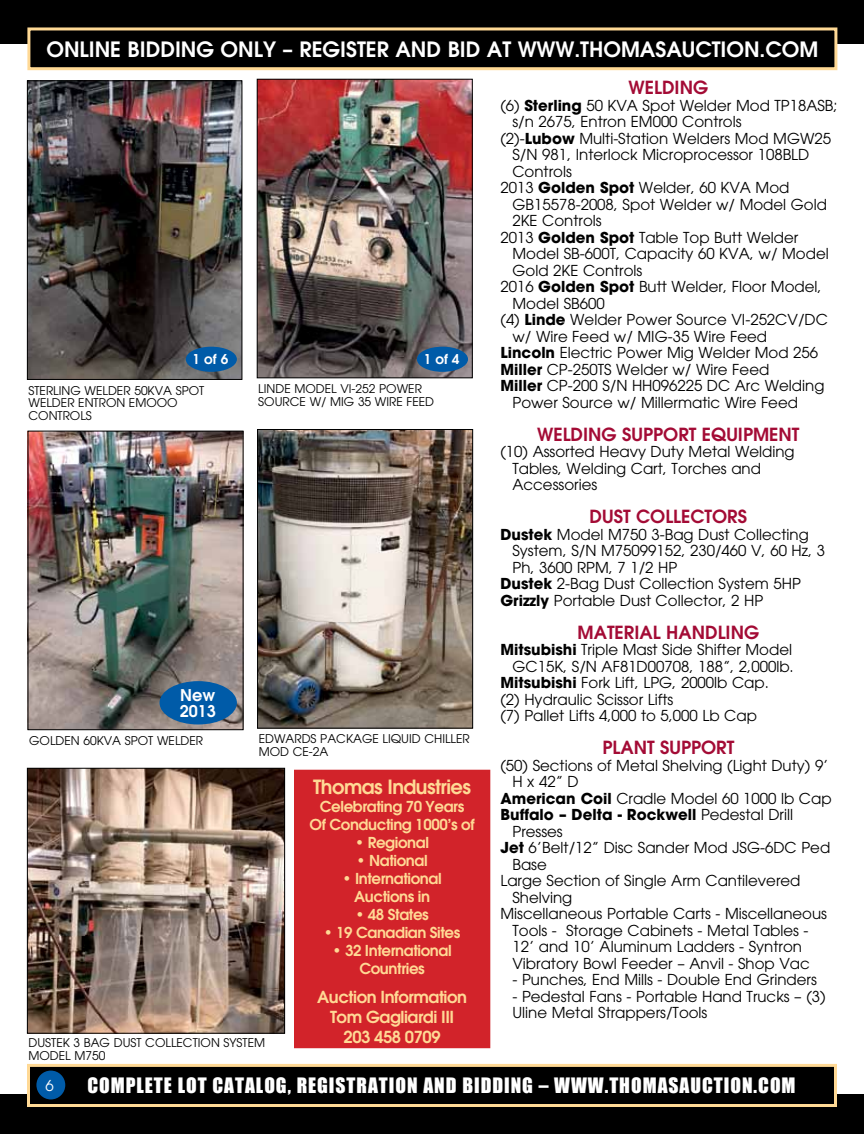
<style>
.page{position:relative;width:864px;height:1134px;background:#fff}
.page>*{position:absolute;margin:0;border:0;box-sizing:border-box;transform-origin:0 0}
.t1{font:600 21px "Avant Garde";color:#fff}
.t2{font:19.5px "Impact";letter-spacing:.05em;color:#fff}
.t3{font:600 19.5px "Avant Garde";letter-spacing:-.025em;color:#ffd995}
.t4{font:600 18px "Avant Garde";color:#a30b35}
.t5{font:600 16.5px/19.8px "Avant Garde";letter-spacing:-.025em;color:#ffd995;text-align:center}
.t6{font:600 16.05px/16px "Avant Garde";color:#fff}
.t7{font:15px/16.5px "Avant Garde";color:#000}
.t8{font:600 15px/18px "Avant Garde";letter-spacing:-.025em;color:#ffd995;text-align:center}
.t9{font:700 15px "Avant Garde";color:#000}
.t10{font:15px "Avant Garde";color:#fff}
.t11{font:600 13.5px "Avant Garde";color:#fff}
.t12{font:12px/12.8px "Avant Garde";color:#000}
.s1{font-weight:700}
.s2{font-weight:400}
</style>
<div class="page">
<img style="left:30px;top:433px;width:211px;height:295px">
<div style="left:28px;top:431px;width:215px;height:299px;border:1px solid #000"></div>
<div style="left:0;top:0;width:864px;height:43px;background:#000"></div>
<div style="left:0;top:1095px;width:864px;height:39px;background:#000"></div>
<div style="left:29px;top:29px;width:807px;height:40px;background:#000"></div>
<div style="left:27px;top:27px;width:810px;height:43px;border:3px solid #ffd995"></div>
<div style="left:28px;top:1065px;width:808px;height:41px;background:#000"></div>
<div style="left:27px;top:1064px;width:810px;height:43px;border:3px solid #ffd995"></div>
<div style="left:36px;top:1071px;width:29px;height:28px;background:#005ba8;border-radius:50%"></div>
<div style="left:294px;top:770px;width:196px;height:278px;background:#d2232a"></div>
<img style="left:259px;top:81px;width:212px;height:295px">
<div style="left:257px;top:79px;width:216px;height:299px;border:1px solid #000"></div>
<img style="left:29px;top:82px;width:211px;height:296px">
<div style="left:27px;top:80px;width:215px;height:300px;border:1px solid #000"></div>
<img style="left:259px;top:431px;width:212px;height:296px">
<div style="left:257px;top:429px;width:216px;height:300px;border:1px solid #000"></div>
<img style="left:29px;top:770px;width:254px;height:262px">
<div style="left:27px;top:768px;width:258px;height:266px;border:1px solid #000"></div>
<div style="left:160px;top:681px;width:77px;height:44px;background:#005ba8;border-radius:50%"></div>
<div style="left:186px;top:347px;width:51px;height:25px;background:#005ba8;border-radius:50%"></div>
<div style="left:417px;top:347px;width:51px;height:25px;background:#005ba8;border-radius:50%"></div>
<h1 class="t1" style="left:46px;top:36px;width:774px">ONLINE BIDDING ONLY – REGISTER AND BID AT WWW.THOMASAUCTION.COM</h1>
<p class="t11" style="left:193px;top:350px;width:37px">1 of 6</p>
<p class="t11" style="left:424px;top:350px;width:37px">1 of 4</p>
<p class="t12" style="left:28px;top:384px;width:176px;text-indent:56px">Welder 50KVA Spot<br>Welder Entron EMOOO<br>Controls</p>
<p class="t12" style="left:28px;top:384px;width:39px">Sterling</p>
<p class="t12" style="left:258px;top:382px;width:177px">Lin de Model VI-252 Power<br>Source w/ Mig 35 Wire Feed</p>
<p class="t6" style="left:180px;top:687px;width:38px">New<br>2013</p>
<p class="t12" style="left:29px;top:734px;width:176px">Golden 60KVA Spot Welder</p>
<p class="t12" style="left:259px;top:733px;width:213px">Edwards Package Liquid Chi ller<br>Mod CE-2A</p>
<p class="t12" style="left:28px;top:1036px;width:236px">Dustek 3 Bag Dust Collection System<br>Model M750</p>
<h2 class="t3" style="left:313px;top:774px;width:159px">Thomas Industries</h2>
<p class="t8" style="left:310px;top:798px;width:167px">Celebrating 70 Years<br>Of Conducting 1000’s of</p>
<p class="t8" style="left:355px;top:834px;width:75px">• Regional</p>
<p class="t8" style="left:357px;top:852px;width:73px">• National</p>
<p class="t8" style="left:343px;top:870px;width:101px">• International<br>Auctions in</p>
<p class="t8" style="left:355px;top:906px;width:75px">• 48 States</p>
<p class="t8" style="left:324px;top:924px;width:138px">• 19 Canadian Sites</p>
<p class="t8" style="left:333px;top:942px;width:121px">• 32 International<br>Countries</p>
<p class="t5" style="left:317px;top:987px;width:151px">Auction Information<br>Tom Gagliardi III<br>203 458 0709</p>
<p class="t4" style="left:629px;top:76px;width:81px">WELDING</p>
<p class="t7" style="left:500px;top:97px;width:339px">(6) <span class="s1">Sterling</span> 50 KVA Spot Welder Mod TP18ASB;</p>
<p class="t7" style="left:512px;top:114px;width:231px">s/n 2675, Entron EM000 Controls</p>
<p class="t7" style="left:500px;top:130px;width:332px">(2)-<span class="s1">Lubow</span> Multi-Station Welders Mod MGW25</p>
<p class="t7" style="left:512px;top:147px;width:288px">S/N 981, Interlock Microprocessor 108BLD</p>
<p class="t7" style="left:512px;top:163px;width:61px">Controls</p>
<p class="t7" style="left:500px;top:180px;width:291px">2013 <span class="s1">Golden Spot</span> Welder, 60 KVA Mod</p>
<p class="t7" style="left:512px;top:196px;width:316px">GB15578-2008, Spot Welder w/ Model Gold</p>
<p class="t7" style="left:512px;top:213px;width:91px">2KE Controls</p>
<p class="t7" style="left:500px;top:229px;width:299px">2013 <span class="s1">Golden Spot</span> Table Top Butt Welder</p>
<p class="t7" style="left:512px;top:246px;width:318px">Model SB-600T, Capacity 60 KVA, w/ Model</p>
<p class="t7" style="left:512px;top:262px;width:131px">Gold 2KE Controls</p>
<p class="t7" style="left:500px;top:279px;width:323px">2016 <span class="s1">Golden Spot</span> Butt Welder, Floor Model,</p>
<p class="t7" style="left:512px;top:295px;width:94px">Model SB600</p>
<p class="t7" style="left:500px;top:312px;width:329px">(4) <span class="s1">Linde</span> Welder Power Source VI-252CV/DC</p>
<p class="t7" style="left:512px;top:328px;width:256px">w/ Wire Feed w/ MIG-35 Wire Feed</p>
<p class="t7" style="left:500px;top:345px;width:319px"><span class="s1">Lincoln</span> E lectric Power Mig Welder Mod 256</p>
<p class="t7" style="left:500px;top:361px;width:270px"><span class="s1">Miller</span> CP-250TS Welder w/ Wire Feed</p>
<p class="t7" style="left:500px;top:378px;width:325px"><span class="s1">Miller</span> CP-200 S/N HH096225 DC Arc Welding</p>
<p class="t7" style="left:512px;top:394px;width:287px">Power Source w/ Millermatic Wire Feed</p>
<p class="t4" style="left:537px;top:422px;width:264px">WELDING SUPPORT EQUIPMENT</p>
<p class="t7" style="left:512px;top:444px;width:284px;text-indent:-12px">(10) Assorted Heavy Duty Metal Welding<br>Tables, Welding Cart, Torches and<br>Accessories</p>
<p class="t4" style="left:590px;top:505px;width:159px">DUST COLLECTORS</p>
<p class="t7" style="left:500px;top:526px;width:310px"><span class="s1">Dustek</span> Model M750 3-Bag Dust Collecting</p>
<p class="t7" style="left:512px;top:543px;width:314px">System, S/N M75099152, 230/460 V, 60 Hz, 3</p>
<p class="t7" style="left:512px;top:559px;width:166px">Ph, 3600 RPM, 7 1/2 HP</p>
<p class="t7" style="left:500px;top:576px;width:302px"><span class="s1">Dustek</span> 2-Bag Dust Collection System 5HP</p>
<p class="t7" style="left:500px;top:592px;width:264px"><span class="s1">Grizzly</span> Portable Dust Collector, 2 HP</p>
<p class="t4" style="left:578px;top:620px;width:183px">MATERIAL HANDLING</p>
<p class="t7" style="left:500px;top:642px;width:293px"><span class="s1">Mitsubishi</span> Triple Mast Side Shifter Model</p>
<p class="t7" style="left:512px;top:658px;width:283px">GC15K, S/N AF81D00708, 188”, 2,000lb.</p>
<p class="t7" style="left:500px;top:675px;width:270px"><span class="s1">Mitsubishi</span> Fork Lift, LPG, 2000lb Cap.</p>
<p class="t7" style="left:500px;top:691px;width:174px">(2) Hydraulic Scissor Lifts</p>
<p class="t7" style="left:500px;top:708px;width:258px">(7) Pallet Lifts 4,000 to 5,000 Lb Cap</p>
<p class="t4" style="left:602px;top:736px;width:133px">PLANT SUPPORT</p>
<p class="t7" style="left:500px;top:757px;width:330px">(50) Sections of Metal Shelving (Light Duty) 9’</p>
<p class="t7" style="left:512px;top:774px;width:61px">H x 42” D</p>
<p class="t7" style="left:500px;top:790px;width:333px"><span class="s1">American Coil</span> Cradle Model 60 1000 lb Cap</p>
<p class="t9" style="left:500px;top:805px;width:294px">Buffalo – Delta - Rockwell <span class="s2">Pedestal Drill</span></p>
<p class="t7" style="left:512px;top:823px;width:52px">Presses</p>
<p class="t7" style="left:500px;top:840px;width:331px"><span class="s1">Jet</span> 6’Belt/12” Disc Sander Mod JSG-6DC Ped</p>
<p class="t7" style="left:512px;top:856px;width:36px">Base</p>
<p class="t7" style="left:500px;top:873px;width:302px">Large Section of Single Arm Cantilevered</p>
<p class="t7" style="left:512px;top:889px;width:61px">Shelving</p>
<p class="t7" style="left:500px;top:906px;width:328px">Miscellaneous Portable Carts - Miscellaneous</p>
<p class="t7" style="left:512px;top:922px;width:298px">Tools - Storage Cabinets - Metal Tables -</p>
<p class="t7" style="left:512px;top:939px;width:291px">12’ and 10’ Aluminum Ladders - Syntron</p>
<p class="t7" style="left:512px;top:955px;width:299px">Vibratory Bowl Feeder – Anvil - Shop Vac</p>
<p class="t7" style="left:512px;top:972px;width:306px">- Punches, End Mills - Double End Grinders</p>
<p class="t7" style="left:512px;top:988px;width:315px">- Pedestal Fans - Portable Hand Trucks – (3)<br>Uline Metal Strappers/Tools</p>
<p class="t10" style="left:45px;top:1077px;width:10px">6</p>
<h2 class="t2" style="left:87px;top:1073px;width:710px">COMPLETE LOT CATALOG, REGISTRATION AND BIDDING – WWW.THOMASAUCTION.COM</h2>
</div>
